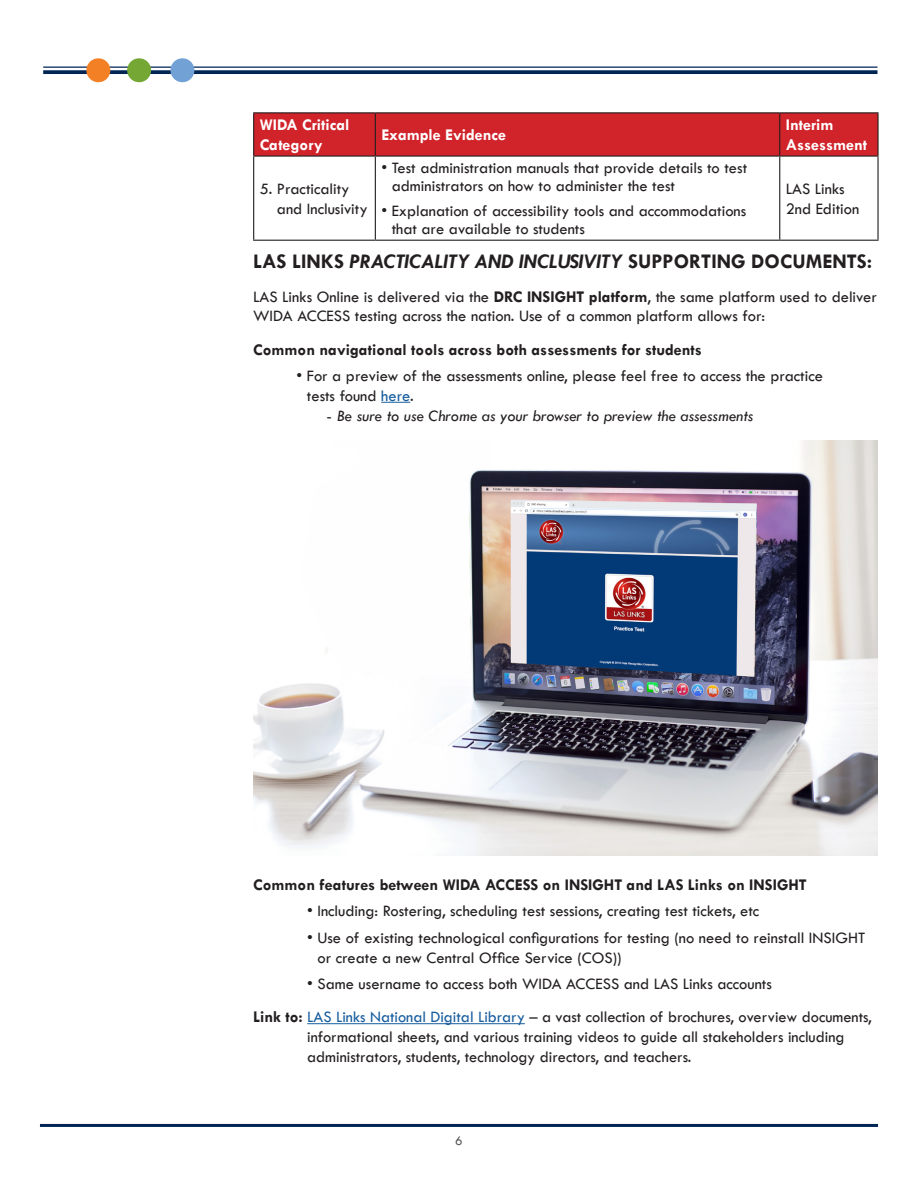
<style>
.page{position:relative;width:918px;height:1188px;background:#fff}
.page>*{position:absolute;margin:0;border:0;box-sizing:border-box;transform-origin:0 0}
.Bold_Intro_CAPS{font:700 21px "Tw Cen";color:#231f20}
.Text_Body{font:16.5px/19.8px "Tw Cen";color:#231f20}
.Text_Body-2{font:700 16.5px "Tw Cen";color:#231f20}
.Text_Body-3{font:italic 16.5px "Tw Cen";color:#231f20}
.Text_Body-4{font:700 16.5px/19.8px "Tw Cen";color:#fff}
.t1{font:13.5px "Tw Cen";color:#57585a}
.s1{font-style:italic}
.s2{font-weight:700}
.s3{color:#175d9e}
.s4{font-style:normal}
</style>
<div class="page">
<hr style="left:40px;top:1124px;width:838px;height:3px;background:#002553">
<hr style="left:43px;top:67px;width:835px;height:1px;background:#002553">
<svg style="left:43px;top:70px;width:835px;height:4px;background:#11335e"></svg>
<svg style="left:86px;top:58px;width:24px;height:24px"></svg>
<svg style="left:127px;top:58px;width:24px;height:24px"></svg>
<svg style="left:170px;top:58px;width:24px;height:24px"></svg>
<svg style="left:381px;top:402px;width:29px;height:1px"></svg>
<hr style="left:307px;top:1023px;width:218px;height:1px;background:#175d9e">
<div style="left:254px;top:113px;width:623px;height:43px;background:#d1232a"></div>
<svg style="left:254px;top:157px;width:623px;height:83px"></svg>
<hr style="left:253px;top:112px;width:122px;height:1px;background:#231f20">
<hr style="left:253px;top:113px;width:1px;height:43px;background:#231f20">
<hr style="left:375px;top:112px;width:405px;height:1px;background:#231f20">
<hr style="left:375px;top:113px;width:1px;height:43px;background:#231f20">
<hr style="left:780px;top:112px;width:99px;height:1px;background:#231f20">
<hr style="left:779px;top:113px;width:1px;height:43px;background:#231f20">
<hr style="left:877px;top:113px;width:2px;height:43px;background:#231f20">
<hr style="left:253px;top:156px;width:122px;height:1px;background:#231f20">
<hr style="left:253px;top:157px;width:1px;height:83px;background:#231f20">
<hr style="left:375px;top:156px;width:405px;height:1px;background:#231f20">
<hr style="left:375px;top:157px;width:1px;height:83px;background:#231f20">
<hr style="left:780px;top:156px;width:99px;height:1px;background:#231f20">
<hr style="left:779px;top:157px;width:1px;height:83px;background:#231f20">
<hr style="left:877px;top:157px;width:2px;height:83px;background:#231f20">
<hr style="left:253px;top:240px;width:122px;height:1px;background:#231f20">
<hr style="left:375px;top:240px;width:405px;height:1px;background:#231f20">
<hr style="left:780px;top:240px;width:99px;height:1px;background:#231f20">
<img style="left:253px;top:440px;width:625px;height:415px">
<p class="Text_Body-4" style="left:260px;top:115px;width:91px">WIDA Critical<br>Category</p>
<p class="Text_Body-4" style="left:381px;top:125px;width:126px">Example Evidence</p>
<p class="Text_Body-4" style="left:786px;top:115px;width:83px">Interim<br>Assessment</p>
<p class="Text_Body" style="left:277px;top:179px;width:92px;text-indent:-17px">5. Practicality and Inclusivity</p>
<p class="Text_Body" style="left:392px;top:159px;width:357px;line-height:18px;text-indent:-10px">• Test administration manuals that provide details to test administrators on how to administer the test</p>
<p class="Text_Body" style="left:392px;top:202px;width:356px;line-height:18px;text-indent:-10px">• Explanation of accessibility tools and accommodations that are available to students</p>
<p class="Text_Body" style="left:786px;top:179px;width:75px">LAS Links<br>2nd Edition</p>
<p class="Bold_Intro_CAPS" style="left:253px;top:249px;width:621px">LAS LINKS <span class="s1">PRACTICALITY AND INCLUSIVITY</span> SUPPORTING DOCUMENTS:</p>
<p class="Text_Body" style="left:253px;top:286px;width:625px">LAS Links Online is delivered via the <span class="s2">DRC INSIGHT platform</span>, the same platform used to deliver<br>WIDA ACCESS testing across the nation. Use of a common platform allows for:</p>
<p class="Text_Body-2" style="left:253px;top:340px;width:450px">Common navigational tools across both assessments for students</p>
<p class="Text_Body" style="left:307px;top:366px;width:518px;text-indent:-10px">• For a preview of the assessments online, please feel free to access the practice tests found <span class="s3">here</span>.</p>
<p class="Text_Body-3" style="left:327px;top:406px;width:428px"><span class="s4">-</span> Be sure to use Chrome as your browser to preview the assessments</p>
<p class="Text_Body-2" style="left:253px;top:875px;width:555px">Common features between WIDA ACCESS on INSIGHT and LAS Links on INSIGHT</p>
<p class="Text_Body" style="left:307px;top:901px;width:454px">• Including: Rostering, scheduling test sessions, creating test tickets, etc</p>
<p class="Text_Body" style="left:317px;top:928px;width:549px;text-indent:-10px">• Use of existing technological configurations for testing (no need to reinstall INSIGHT or create a new Central Office Service (COS))</p>
<p class="Text_Body" style="left:307px;top:974px;width:466px">• Same username to access both WIDA ACCESS and LAS Links accounts</p>
<p class="Text_Body" style="left:307px;top:1007px;width:566px;text-indent:-54px"><span class="s2">Link to:</span> <span class="s3">LAS Links National Digital Library</span> – a vast collection of brochures, overview documents, informational sheets, and various training videos to guide all stakeholders including administrators, students, technology directors, and teachers.</p>
<p class="t1" style="left:455px;top:1133px;width:9px">6</p>
</div>
